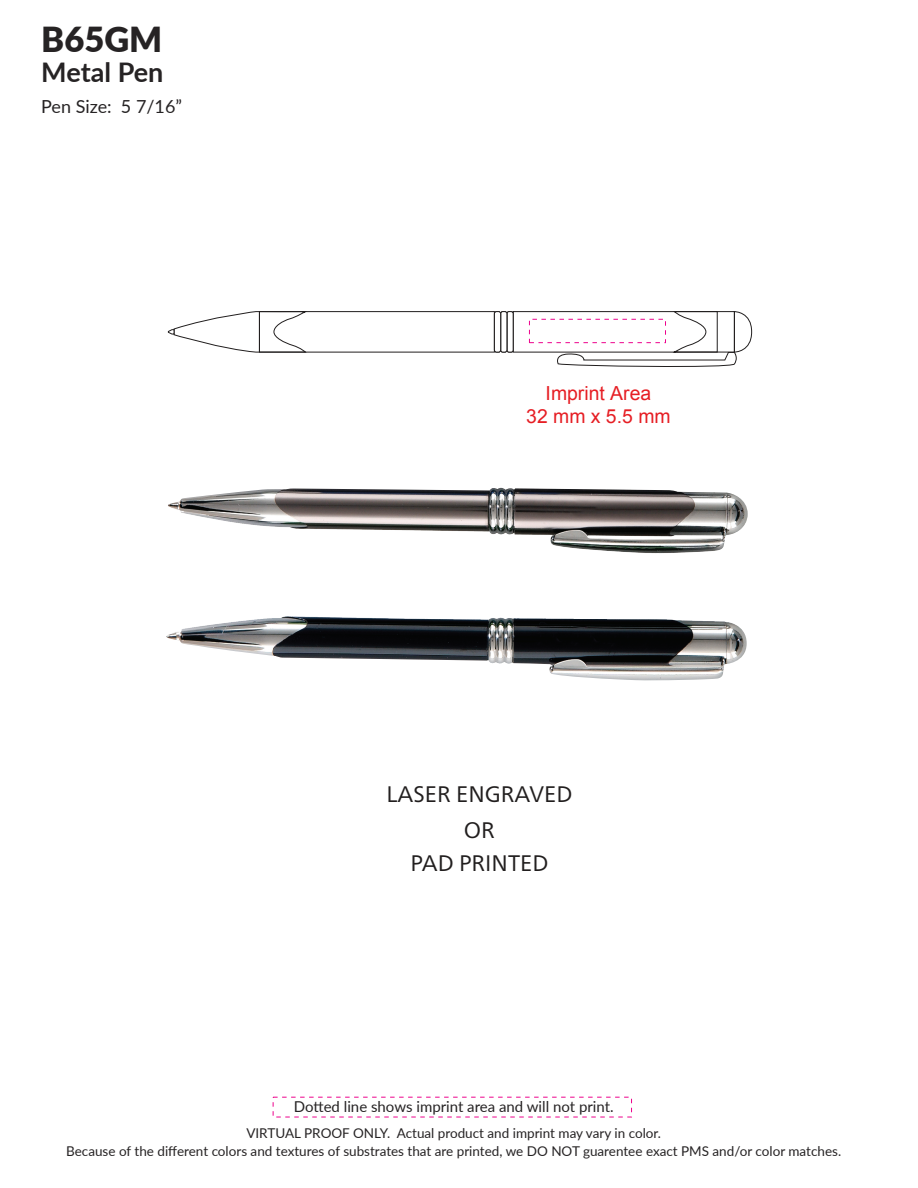
<style>
.page{position:relative;width:918px;height:1188px;background:#fff}
.page>*{position:absolute;margin:0;border:0;box-sizing:border-box;transform-origin:0 0}
.t1{font:900 34.5px "Lato";color:#262324}
.t2{font:700 27px "Lato";letter-spacing:-.005em;color:#262324}
.t3{font:22.5px/35.7px "Frutiger Neue LT Pro";color:#211e1e;text-align:center}
.t4{font:19.35px/23.2px "Arial";color:#e61e24;text-align:center}
.t5{font:18px "Lato";color:#262324}
.t6{font:15px "Lato";color:#262324}
.t7{font:13.5px/18px "Lato";color:#262324;text-align:center}
</style>
<div class="page">
<div style="left:501px;top:450px;width:7px;height:40px;border:1px solid #fff;border-radius:2px"></div>
<div style="left:495px;top:450px;width:7px;height:40px;border:1px solid #fff;border-radius:2px"></div>
<div style="left:489px;top:450px;width:7px;height:40px;border:1px solid #fff;border-radius:2px"></div>
<div style="left:529px;top:319px;width:137px;height:24px;border:1px dashed #ed028c"></div>
<img style="left:168px;top:488px;width:580px;height:66px">
<img style="left:166px;top:616px;width:581px;height:65px">
<div style="left:259px;top:311px;width:236px;height:41px;border:1px solid #211e1e"></div>
<div style="left:513px;top:311px;width:205px;height:41px;border:1px solid #211e1e"></div>
<svg style="left:553px;top:311px;width:199px;height:56px"></svg>
<div style="left:507px;top:311px;width:7px;height:41px;border:1px solid #211e1e;border-radius:2px"></div>
<div style="left:500px;top:311px;width:7px;height:41px;border:1px solid #211e1e;border-radius:2px"></div>
<svg style="left:494px;top:312px;width:19px;height:40px"></svg>
<div style="left:494px;top:312px;width:7px;height:40px;background:#fff;border-radius:2px"></div>
<div style="left:494px;top:311px;width:7px;height:41px;border:1px solid #211e1e;border-radius:2px"></div>
<svg style="left:167px;top:311px;width:143px;height:42px"></svg>
<h1 class="t1" style="left:41px;top:13px;width:123px">B65GM</h1>
<h2 class="t2" style="left:41px;top:52px;width:124px">Metal Pen</h2>
<h3 class="t5" style="left:41px;top:94px;width:142px">Pen Size: 5 7/16”</h3>
<h3 class="t4" style="left:526px;top:381px;width:146px">Imprint Area<br>32 mm x 5.5 mm</h3>
<h3 class="t3" style="left:386px;top:776px;width:188px">LASER ENGRAVED<br>OR</h3>
<h3 class="t3" style="left:410px;top:845px;width:140px">PAD PRINTED</h3>
<p class="t6" style="left:294px;top:1096px;width:321px">Dotted line shows imprint area and will not print.</p>
<p class="t7" style="left:66px;top:1123px;width:776px">VIRTUAL PROOF ONLY. Actual product and imprint may vary in color.<br>Because of the different colors and textures of substrates that are printed, we DO NOT guarentee exact PMS and/or color matches.</p>
</div>
